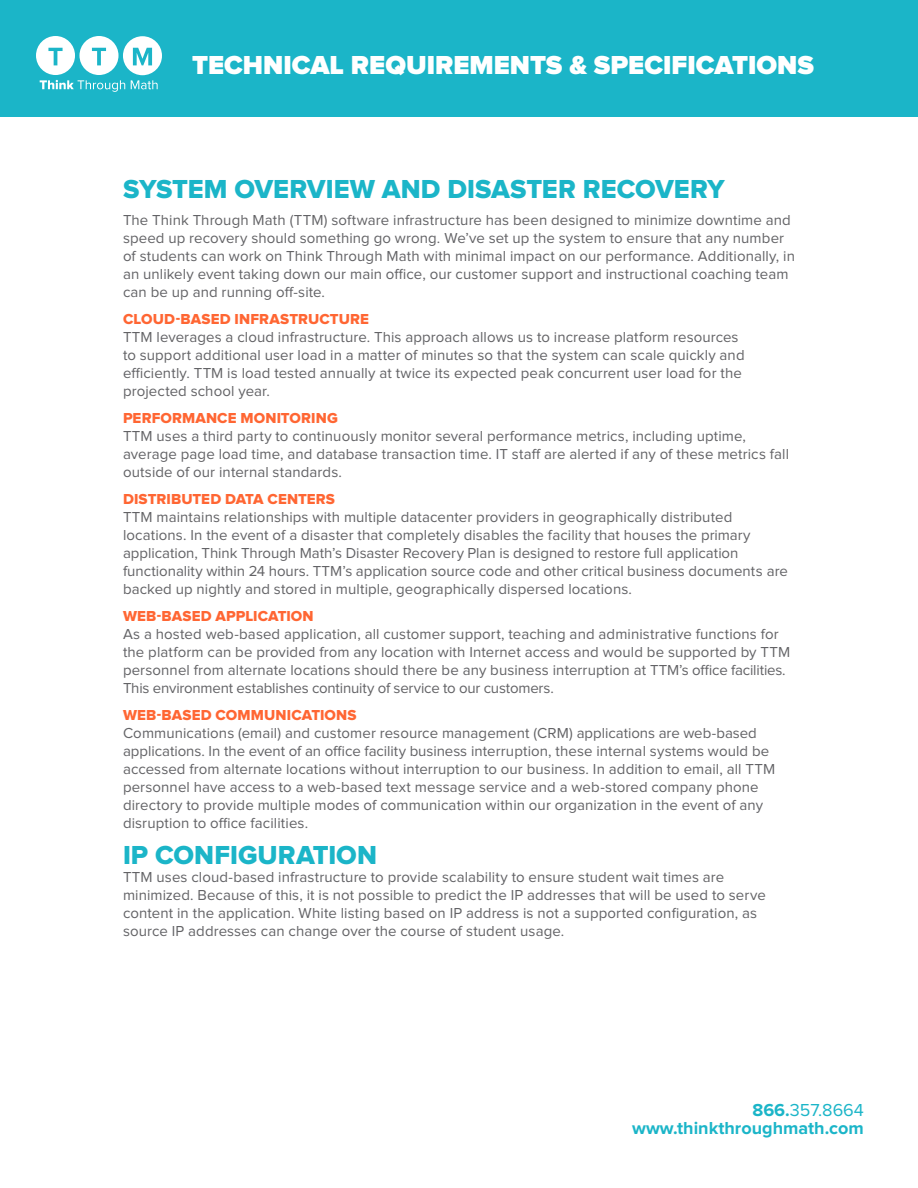
<style>
.page{position:relative;width:918px;height:1188px;background:#fff}
.page>*{position:absolute;margin:0;border:0;box-sizing:border-box;transform-origin:0 0}
.Paragraph_Style_1{font:27px "Proxima Nova Extrabld";color:#1bb5c8}
.t1{font:900 27px "Proxima Nova";color:#fff}
.t2{font:700 18px "Proxima Nova";color:#1bb5c8}
.t3{font:18px "Proxima Nova";color:#1bb5c8}
.Paragraph_Style_1-2{font:15px/18px "Proxima Nova";letter-spacing:.005em;color:#636366}
.s1{font-family:"Proxima Nova Extrabld";color:#f63}
.s2{font-weight:700}
</style>
<div class="page">
<div style="left:0;top:0;width:918px;height:117px;background:#1bb5c8"></div>
<svg style="left:36px;top:36px;width:126px;height:56px"></svg>
<p class="t1" style="left:192px;top:49px;width:623px">TECHNICAL REQUIREMENTS &amp; SPECIFICATIONS</p>
<p class="Paragraph_Style_1" style="left:123px;top:173px;width:603px">SYSTEM OVERVIEW AND DISASTER RECOVERY</p>
<p class="Paragraph_Style_1-2" style="left:123px;top:211px;width:674px">The Think Through Math (TTM) software infrastructure has been designed to minimize downtime and speed up recovery should something go wrong. We’ve set up the system to ensure that any number of students can work on Think Through Math with minimal impact on our performance. Additionally, in an unlikely event taking down our main office, our customer support and instructional coaching team can be up and running off-site.</p>
<p class="Paragraph_Style_1-2" style="left:123px;top:310px;width:623px"><span class="s1">CLOUD-BASED INFRASTRUCTURE<br></span>TTM leverages a cloud infrastructure. This approach allows us to increase platform resources to support additional user load in a matter of minutes so that the system can scale quickly and efficiently. TTM is load tested annually at twice its expected peak concurrent user load for the projected school year.</p>
<p class="Paragraph_Style_1-2" style="left:123px;top:409px;width:668px"><span class="s1">PERFORMANCE MONITORING<br></span>TTM uses a third party to continuously monitor several performance metrics, including uptime, average page load time, and database transaction time. IT staff are alerted if any of these metrics fall outside of our internal standards.</p>
<p class="Paragraph_Style_1-2" style="left:123px;top:490px;width:667px"><span class="s1">DISTRIBUTED DATA CENTERS<br></span>TTM maintains relationships with multiple datacenter providers in geographically distributed locations. In the event of a disaster that completely disables the facility that houses the primary application, Think Through Math’s Disaster Recovery Plan is designed to restore full application functionality within 24 hours. TTM’s application source code and other critical business documents are backed up nightly and stored in multiple, geographically dispersed locations.</p>
<p class="Paragraph_Style_1-2" style="left:123px;top:607px;width:669px"><span class="s1">WEB-BASED APPLICATION<br></span>As a hosted web-based application, all customer support, teaching and administrative functions for the platform can be provided from any location with Internet access and would be supported by TTM personnel from alternate locations should there be any business interruption at TTM’s office facilities.<br>This environment establishes continuity of service to our customers.</p>
<p class="Paragraph_Style_1-2" style="left:123px;top:706px;width:654px"><span class="s1">WEB-BASED COMMUNICATIONS<br></span>Communications (email) and customer resource management (CRM) applications are web-based applications. In the event of an office facility business interruption, these internal systems would be accessed from alternate locations without interruption to our business. In addition to email, all TTM personnel have access to a web-based text message service and a web-stored company phone directory to provide multiple modes of communication within our organization in the event of any disruption to office facilities.</p>
<p class="Paragraph_Style_1" style="left:123px;top:839px;width:255px">IP CONFIGURATION</p>
<p class="Paragraph_Style_1-2" style="left:123px;top:868px;width:644px">TTM uses cloud-based infrastructure to provide scalability to ensure student wait times are minimized. Because of this, it is not possible to predict the IP addresses that will be used to serve content in the application. White listing based on IP address is not a supported configuration, as source IP addresses can change over the course of student usage.</p>
<p class="t3" style="left:752px;top:1100px;width:113px"><span class="s2">866.</span>357.8664</p>
<p class="t2" style="left:632px;top:1118px;width:233px">www.thinkthroughmath.com</p>
</div>
